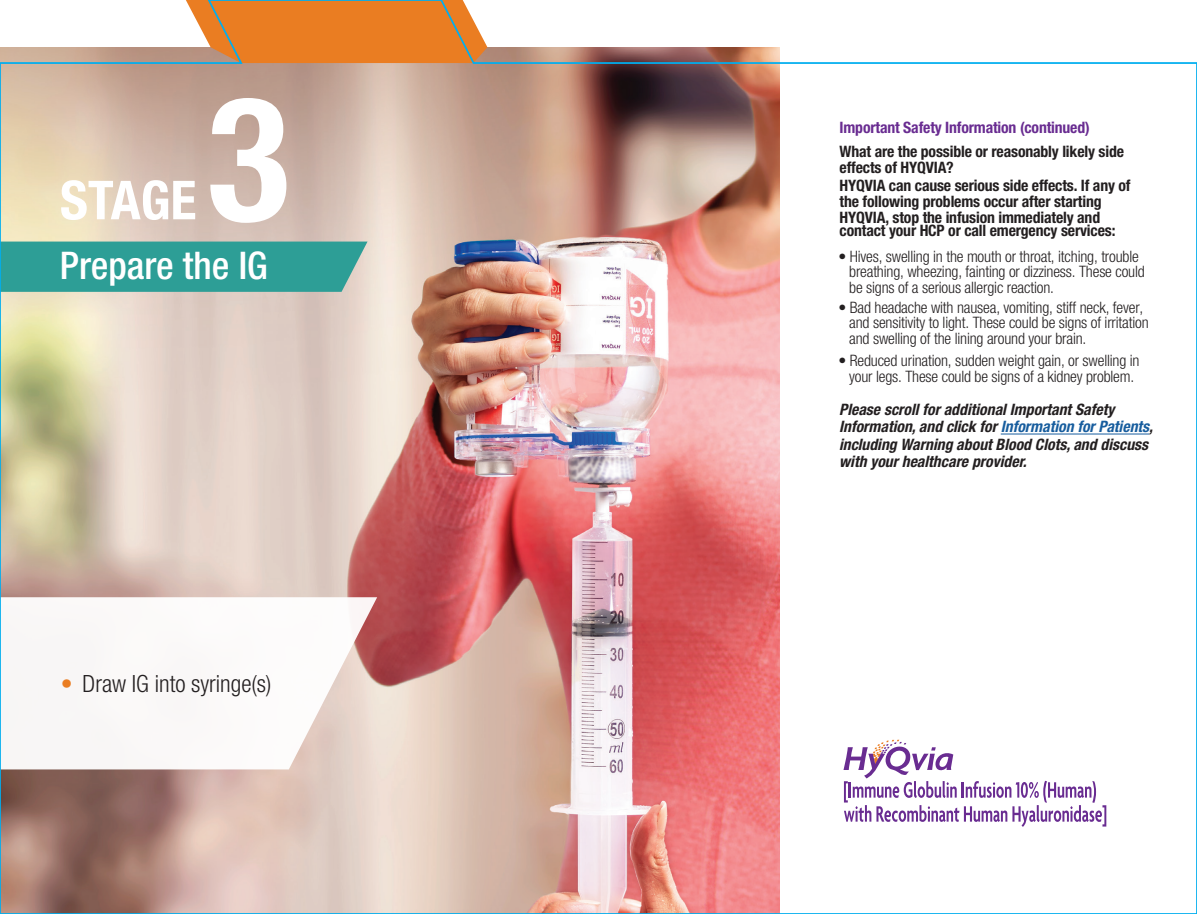
<style>
.page{position:relative;width:1197px;height:914px;background:#fff}
.page>*{position:absolute;margin:0;border:0;box-sizing:border-box;transform-origin:0 0}
.t1{font:700 condensed 172.9px "Helvetica Neue LT Std";color:#fff}
.t2{font:700 condensed 53.73px "Helvetica Neue LT Std";color:#fff}
.t3{font:500 condensed 38.15px "Helvetica Neue LT Std";color:#fff}
.t4{font:300 condensed 23.8px "Helvetica Neue LT Std";color:#231f20}
.t5{font:300 condensed 15.75px/15.8px "Helvetica Neue LT Std";letter-spacing:-.01em;color:#231f20}
.t6{font:700 condensed 15.75px/24.3px "Helvetica Neue LT Std";letter-spacing:-.01em;color:#231f20}
.t7{font:italic 700 condensed 15.75px/17.5px "Helvetica Neue LT Std";color:#231f20}
.s1{color:#ea7d22}
.s2{color:#692c91}
.s3{color:#175d9e}
</style>
<div class="page">
<img style="left:0;top:0;width:1197px;height:914px">
<p class="t2" style="left:60px;top:168px;width:138px">STAGE</p>
<p class="t1" style="left:207px;top:54px;width:84px">3</p>
<p class="t3" style="left:60px;top:242px;width:209px">Prepare the IG</p>
<p class="t4" style="left:61px;top:669px;width:212px"><span class="s1">•</span> Draw IG into syringe(s)</p>
<p class="t6" style="left:840px;top:116px;width:286px"><span class="s2">Important Safety Information (continued)<br></span>What are the possible or reasonably likely side</p>
<p class="t6" style="left:840px;top:159px;width:293px;line-height:18.2px">effects of HYQVIA?<br>HYQVIA can cause serious side effects. If any of</p>
<p class="t6" style="left:840px;top:194px;width:263px;line-height:15.8px">the following problems occur after starting<br>HYQVIA, stop the infusion immediately and</p>
<p class="t6" style="left:840px;top:219px;width:277px">contact your HCP or call emergency services:</p>
<p class="t5" style="left:849px;top:248px;width:297px;text-indent:-11px">• Hives, swelling in the mouth or throat, itching, trouble breathing, wheezing, fainting or dizziness. These could be signs of a serious allergic reaction.</p>
<p class="t5" style="left:849px;top:299px;width:301px;text-indent:-11px">• Bad headache with nausea, vomiting, stiff neck, fever, and sensitivity to light. These could be signs of irritation and swelling of the lining around your brain.</p>
<p class="t5" style="left:838px;top:352px;width:303px;text-align:center">• Reduced urination, sudden weight gain, or swelling in your legs. These could be signs of a kidney problem.</p>
<p class="t7" style="left:839px;top:401px;width:315px">Please scroll for additional Important Safety Information, and click for <span class="s3">Information for Patients</span>, including Warning about Blood Clots, and discuss with your healthcare provider.</p>
</div>
